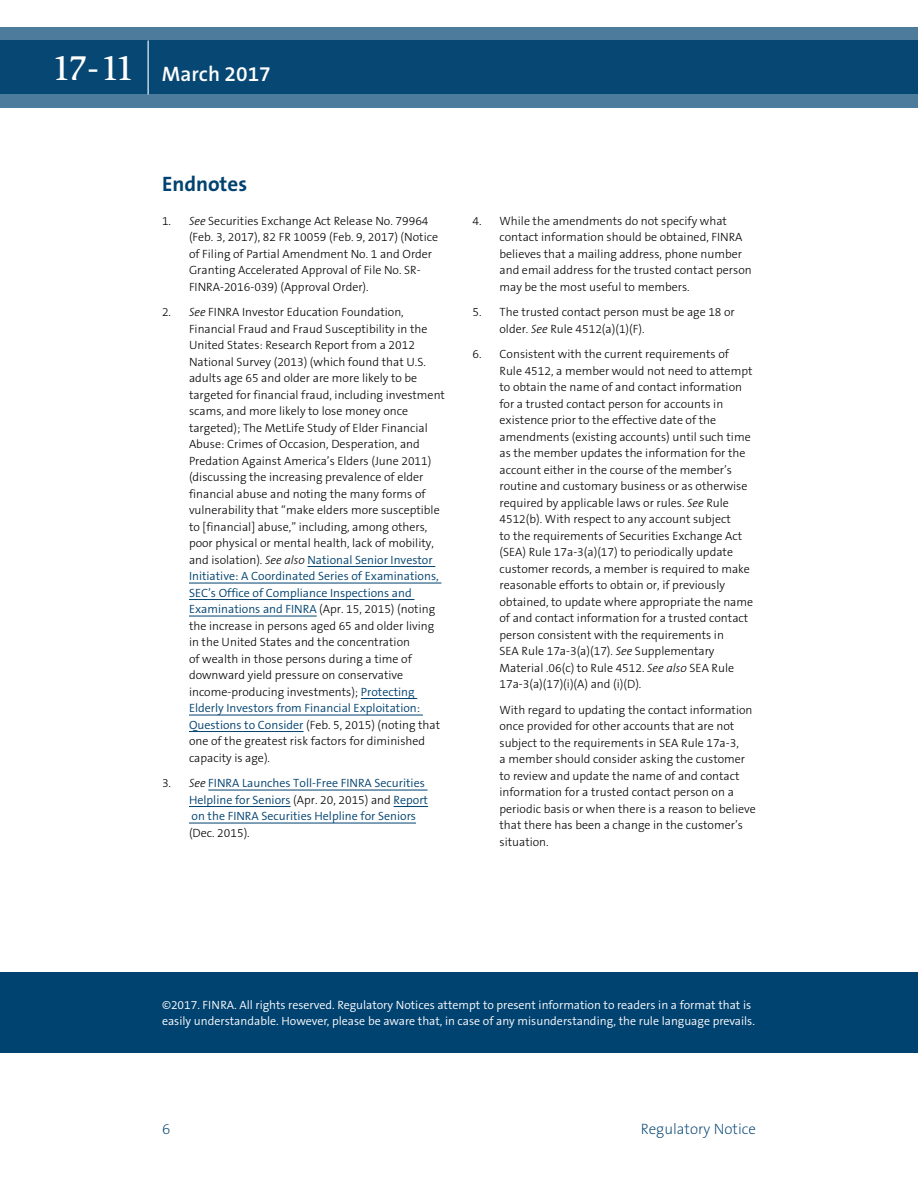
<style>
.page{position:relative;width:918px;height:1188px;background:#fff}
.page>*{position:absolute;margin:0;border:0;box-sizing:border-box;transform-origin:0 0}
.t1{font:600 21px "The Sans B6";color:#fff}
.t2{font:700 21px "The Sans B7";color:#004270}
.t3{font:200 15px "The Sans B2";color:#004270}
.t4{font:300 12px/16.5px "The Sans B3";color:#000}
.t5{font:300 12px/16.5px "The Sans B4";color:#004270}
.t6{font:300 12px/16.5px "The Sans B4";color:#fff}
.s1{font-family:"Slimbach LT";font-weight:500;font-size:36px}
.s2{font-style:italic}
.s3{font-family:"The Sans B3";color:#000}
.s4{font-family:"The Sans B3";font-style:italic;color:#000}
.s5{font-family:"The Sans B4";color:#004270}
</style>
<div class="page">
<hr style="left:307px;top:566px;width:128px;height:1px;background:#004270">
<hr style="left:189px;top:583px;width:252px;height:1px;background:#004270">
<hr style="left:189px;top:599px;width:225px;height:1px;background:#004270">
<hr style="left:189px;top:616px;width:128px;height:1px;background:#004270">
<hr style="left:361px;top:698px;width:56px;height:1px;background:#004270">
<hr style="left:189px;top:715px;width:234px;height:1px;background:#004270">
<hr style="left:189px;top:731px;width:115px;height:1px;background:#004270">
<hr style="left:208px;top:790px;width:220px;height:1px;background:#004270">
<hr style="left:189px;top:806px;width:102px;height:1px;background:#004270">
<hr style="left:394px;top:806px;width:34px;height:1px;background:#004270">
<hr style="left:189px;top:823px;width:227px;height:1px;background:#004270">
<div style="left:0;top:972px;width:918px;height:81px;background:#004270"></div>
<svg style="left:0;top:27px;width:918px;height:81px;background:#1e5881"></svg>
<hr style="left:148px;top:40px;width:1px;height:54px;background:#fff">
<h1 class="t1" style="left:52px;top:62px;width:220px"><span class="s1">17-11</span> March 2017</h1>
<h1 class="t2" style="left:162px;top:173px;width:87px">Endnotes</h1>
<p class="t4" style="left:189px;top:213px;width:251px;text-indent:-27px">1. <span class="s2">See</span> Securities Exchange Act Release No. 79964 (Feb. 3, 2017), 82 FR 10059 (Feb. 9, 2017) (Notice of Filing of Partial Amendment No. 1 and Order Granting Accelerated Approval of File No. SR-FINRA-2016-039) (Approval Order).</p>
<p class="t4" style="left:189px;top:304px;width:258px;text-indent:-27px">2. <span class="s2">See</span> FINRA Investor Education Foundation, Financial Fraud and Fraud Susceptibility in the United States: Research Report from a 2012<br>National Survey (2013) (which found that U.S. adults age 65 and older are more likely to be targeted for financial fraud, including investment scams, and more likely to lose money once targeted); The MetLife Study of Elder Financial Abuse: Crimes of Occasion, Desperation, and Predation Against America’s Elders (June 2011) (discussing the increasing prevalence of elder financial abuse and noting the many forms of vulnerability that “make elders more susceptible to [financial] abuse,” including, among others, poor physical or mental health, lack of mobility,</p>
<p class="t5" style="left:189px;top:552px;width:251px"><span class="s3">and isolation).</span> <span class="s4">See also</span> National Senior Investor Initiative: A Coordinated Series of Examinations, SEC’s Office of Compliance Inspections and Examinations and FINRA <span class="s3">(Apr. 15, 2015) (noting</span></p>
<p class="t4" style="left:189px;top:618px;width:247px">the increase in persons aged 65 and older living in the United States and the concentration<br>of wealth in those persons during a time of downward yield pressure on conservative income-producing investments); <span class="s5">Protecting</span></p>
<p class="t5" style="left:189px;top:700px;width:233px">Elderly Investors from Financial Exploitation:</p>
<p class="t4" style="left:189px;top:717px;width:253px"><span class="s5">Questions to Consider</span> (Feb. 5, 2015) (noting that one of the greatest risk factors for diminished capacity is age).</p>
<p class="t5" style="left:189px;top:775px;width:241px;text-indent:-27px"><span class="s3">3.</span> <span class="s4">See</span> FINRA Launches Toll-Free FINRA Securities<br>Helpline for Seniors <span class="s3">(Apr. 20, 2015) and</span> Report on the FINRA Securities Helpline for Seniors</p>
<p class="t4" style="left:189px;top:825px;width:62px">(Dec. 2015).</p>
<p class="t4" style="left:500px;top:213px;width:254px;text-indent:-27px">4. While the amendments do not specify what contact information should be obtained, FINRA believes that a mailing address, phone number and email address for the trusted contact person may be the most useful to members.</p>
<p class="t4" style="left:500px;top:304px;width:237px;text-indent:-27px">5. The trusted contact person must be age 18 or older. <span class="s2">See</span> Rule 4512(a)(1)(F).</p>
<p class="t4" style="left:500px;top:346px;width:255px;text-indent:-27px">6. Consistent with the current requirements of Rule 4512, a member would not need to attempt to obtain the name of and contact information for a trusted contact person for accounts in existence prior to the effective date of the amendments (existing accounts) until such time as the member updates the information for the account either in the course of the member’s routine and customary business or as otherwise required by applicable laws or rules. <span class="s2">See</span> Rule 4512(b). With respect to any account subject<br>to the requirements of Securities Exchange Act (SEA) Rule 17a-3(a)(17) to periodically update customer records, a member is required to make reasonable efforts to obtain or, if previously obtained, to update where appropriate the name of and contact information for a trusted contact person consistent with the requirements in<br>SEA Rule 17a-3(a)(17). <span class="s2">See</span> Supplementary Material .06(c) to Rule 4512. <span class="s2">See also</span> SEA Rule 17a-3(a)(17)(i)(A) and (i)(D).</p>
<p class="t4" style="left:500px;top:702px;width:258px">With regard to updating the contact information once provided for other accounts that are not subject to the requirements in SEA Rule 17a-3,<br>a member should consider asking the customer to review and update the name of and contact information for a trusted contact person on a periodic basis or when there is a reason to believe that there has been a change in the customer’s situation.</p>
<p class="t6" style="left:162px;top:997px;width:594px">©2017. FINRA. All rights reserved. Regulatory Notices attempt to present information to readers in a format that is easily understandable. However, please be aware that, in case of any misunderstanding, the rule language prevails.</p>
<p class="t3" style="left:162px;top:1121px;width:10px">6</p>
<p class="t3" style="left:641px;top:1121px;width:117px">Regulatory Notice</p>
</div>
